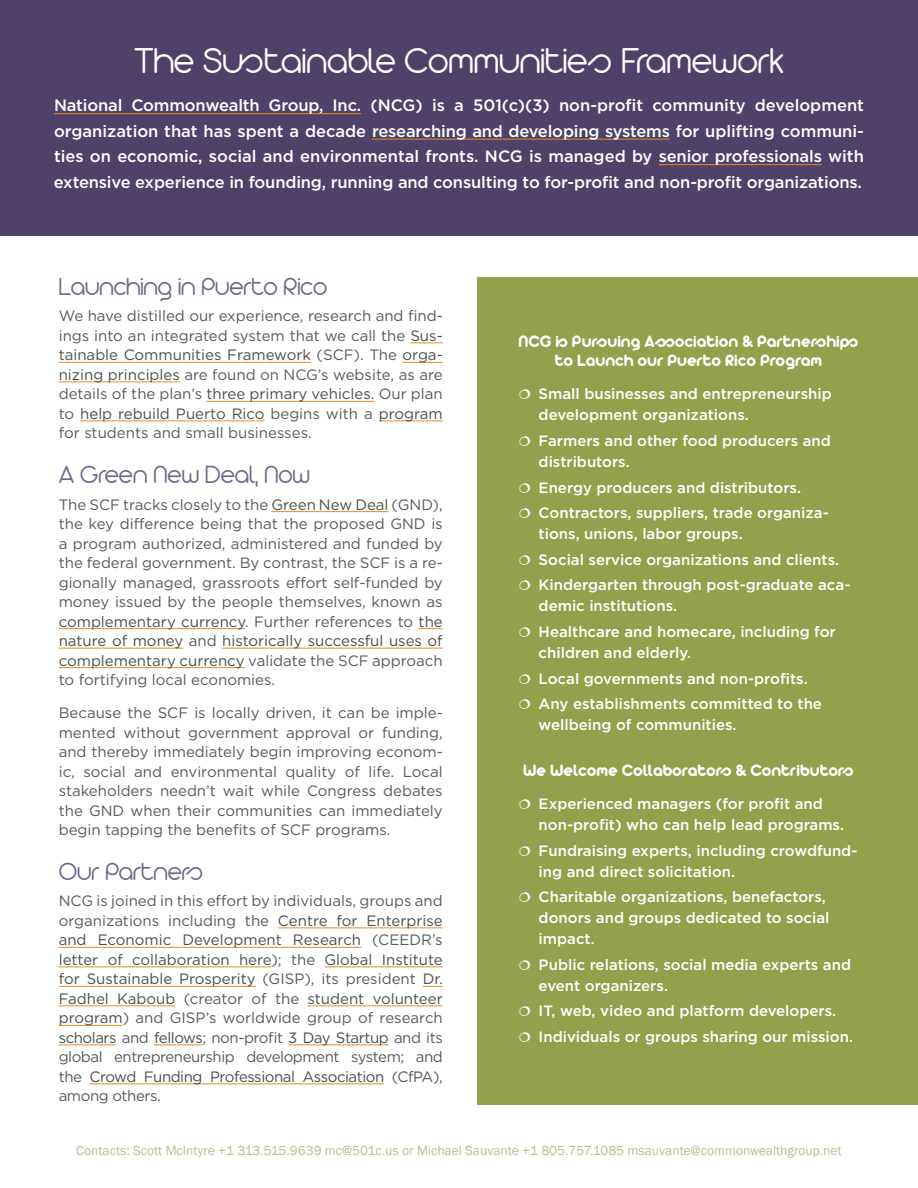
<style>
.page{position:relative;width:918px;height:1188px;background:#fff}
.page>*{position:absolute;margin:0;border:0;box-sizing:border-box;transform-origin:0 0}
.t1{font:300 39px "Arista 2.0 Alternate";color:#fff}
.t2{font:300 27px "Arista 2.0 Alternate";color:#726788}
.t3{font:18px/19.5px "Arista 2.0 Alternate";color:#fff;text-align:center}
.t4{font:500 16.5px/25.5px "Gotham";letter-spacing:-.01em;color:#fff;text-align:justify}
.t5{font:15px/19.5px "Gotham";color:#58595b;text-align:justify}
.t6{font:500 15px/21px "Gotham";color:#fff}
.t7{font:13.5px "Franklin Gothic";color:#b9bf8a}
.s1{color:#4d4d4f}
</style>
<div class="page">
<div style="left:0;top:0;width:918px;height:235px;background:#4f416a"></div>
<div style="left:478px;top:278px;width:440px;height:827px;background:#93a14d"></div>
<hr style="left:410px;top:343px;width:33px;height:1px;background:#e58d20">
<hr style="left:59px;top:362px;width:252px;height:1px;background:#e58d20">
<hr style="left:403px;top:362px;width:40px;height:1px;background:#e58d20">
<hr style="left:59px;top:382px;width:121px;height:1px;background:#e58d20">
<hr style="left:206px;top:401px;width:168px;height:1px;background:#e58d20">
<hr style="left:80px;top:421px;width:185px;height:1px;background:#e58d20">
<hr style="left:379px;top:421px;width:64px;height:1px;background:#e58d20">
<hr style="left:271px;top:511px;width:118px;height:1px;background:#e58d20">
<hr style="left:59px;top:628px;width:186px;height:1px;background:#e58d20">
<svg style="left:419px;top:628px;width:24px;height:1px"></svg>
<hr style="left:59px;top:648px;width:124px;height:1px;background:#e58d20">
<hr style="left:222px;top:648px;width:221px;height:1px;background:#e58d20">
<hr style="left:59px;top:667px;width:186px;height:1px;background:#e58d20">
<hr style="left:278px;top:928px;width:165px;height:1px;background:#e58d20">
<hr style="left:59px;top:947px;width:302px;height:1px;background:#e58d20">
<hr style="left:59px;top:967px;width:212px;height:1px;background:#e58d20">
<hr style="left:325px;top:967px;width:118px;height:1px;background:#e58d20">
<hr style="left:59px;top:986px;width:197px;height:1px;background:#e58d20">
<svg style="left:423px;top:986px;width:20px;height:1px"></svg>
<hr style="left:59px;top:1006px;width:116px;height:1px;background:#e58d20">
<hr style="left:308px;top:1006px;width:135px;height:1px;background:#e58d20">
<hr style="left:59px;top:1025px;width:64px;height:1px;background:#e58d20">
<hr style="left:59px;top:1045px;width:57px;height:1px;background:#e58d20">
<hr style="left:154px;top:1045px;width:49px;height:1px;background:#e58d20">
<hr style="left:288px;top:1045px;width:100px;height:1px;background:#e58d20">
<hr style="left:89px;top:1084px;width:295px;height:1px;background:#e58d20">
<hr style="left:54px;top:113px;width:307px;height:1px;background:#e58d20">
<hr style="left:372px;top:139px;width:298px;height:1px;background:#e58d20">
<hr style="left:659px;top:164px;width:163px;height:1px;background:#e58d20">
<h1 class="t1" style="left:135px;top:38px;width:650px">The Sustainable Communities Framework</h1>
<p class="t4" style="left:54px;top:92px;width:812px">National Commonwealth Group, Inc. (NCG) is a 501(c)(3) non-profit community development organization that has spent a decade researching and developing systems for uplifting communi&shy;ties on economic, social and environmental fronts. NCG is managed by senior professionals with extensive experience in founding, running and consulting to for-profit and non-profit organizations.</p>
<h2 class="t2" style="left:59px;top:271px;width:270px">Launching in Puerto Rico</h2>
<p class="t5" style="left:59px;top:306px;width:386px">We have distilled our experience, research and find&shy;ings into an integrated system that we call the <span class="s1">Sus&shy;tainable Communities Framework</span> (SCF). The <span class="s1">orga&shy;nizing principles</span> are found on NCG’s website, as are details of the plan’s <span class="s1">three primary vehicles.</span> Our plan to <span class="s1">help rebuild Puerto Rico</span> begins with a <span class="s1">program </span>for students and small businesses.</p>
<h2 class="t2" style="left:59px;top:459px;width:253px">A Green New Deal, Now</h2>
<p class="t5" style="left:59px;top:494px;width:386px">The SCF tracks closely to the <span class="s1">Green New Deal</span> (GND), the key difference being that the proposed GND is a program authorized, administered and funded by the federal government. By contrast, the SCF is a re&shy;gionally managed, grassroots effort self-funded by money issued by the people themselves, known as <span class="s1">complementary currency</span>. Further references to <span class="s1">the nature of money</span> and <span class="s1">historically successful uses of complementary currency</span> validate the SCF approach to fortifying local economies.</p>
<p class="t5" style="left:59px;top:703px;width:386px">Because the SCF is locally driven, it can be imple&shy;mented without government approval or funding, and thereby immediately begin improving econom&shy;ic, social and environmental quality of life. Local stakeholders needn’t wait while Congress debates the GND when their communities can immediately begin tapping the benefits of SCF programs.</p>
<h2 class="t2" style="left:59px;top:856px;width:146px">Our Partners</h2>
<p class="t5" style="left:59px;top:891px;width:386px">NCG is joined in this effort by individuals, groups and organizations including the <span class="s1">Centre for Enterprise and Economic Development Research</span> (CEEDR’s <span class="s1">letter of collaboration here</span>); the <span class="s1">Global Institute for Sustainable Prosperity</span> (GISP), its president <span class="s1">Dr.<br>Fadhel Kaboub</span> (creator of the <span class="s1">student volunteer program</span>) and GISP’s worldwide group of research <span class="s1">scholars</span> and <span class="s1">fellows</span>; non-profit <span class="s1">3 Day Startup</span> and its global entrepreneurship development system; and the <span class="s1">Crowd Funding Professional Association</span> (CfPA), among others.</p>
<p class="t3" style="left:519px;top:331px;width:341px">NCG is Pursuing Association &amp; Partnerships to Launch our Puerto Rico Program</p>
<p class="t6" style="left:539px;top:383px;width:295px">Small businesses and entrepreneurship development organizations.</p>
<p class="t6" style="left:539px;top:430px;width:294px">Farmers and other food producers and distributors.</p>
<p class="t6" style="left:539px;top:474px;width:292px;line-height:25.7px">Energy producers and distributors.<br>Contractors, suppliers, trade organiza-</p>
<p class="t6" style="left:539px;top:521px;width:313px;line-height:25.7px">tions, unions, labor groups.<br>Social service organizations and clients.<br>Kindergarten through post-graduate aca-</p>
<p class="t6" style="left:539px;top:593px;width:299px;line-height:25.7px">demic institutions.<br>Healthcare and homecare, including for</p>
<p class="t6" style="left:539px;top:639px;width:285px;line-height:25.7px">children and elderly.<br>Local governments and non-profits.<br>Any establishments committed to the</p>
<p class="t6" style="left:539px;top:714px;width:200px">wellbeing of communities.</p>
<p class="t3" style="left:523px;top:760px;width:332px">We Welcome Collaborators &amp; Contributors</p>
<p class="t6" style="left:539px;top:793px;width:307px">Experienced managers (for profit and non-profit) who can help lead programs.</p>
<p class="t6" style="left:539px;top:839px;width:320px">Fundraising experts, including crowdfund&shy;ing and direct solicitation.</p>
<p class="t6" style="left:539px;top:886px;width:292px">Charitable organizations, benefactors, donors and groups dedicated to social impact.</p>
<p class="t6" style="left:539px;top:954px;width:314px">Public relations, social media experts and event organizers.</p>
<p class="t6" style="left:539px;top:998px;width:316px;line-height:25.7px">IT, web, video and platform developers.<br>Individuals or groups sharing our mission.</p>
<p class="t7" style="left:76px;top:1142px;width:767px">Contacts: Scott McIntyre +1 313.515.9639 mc@501c.us or Michael Sauvante +1 805.757.1085 msauvante@commonwealthgroup.net</p>
</div>
